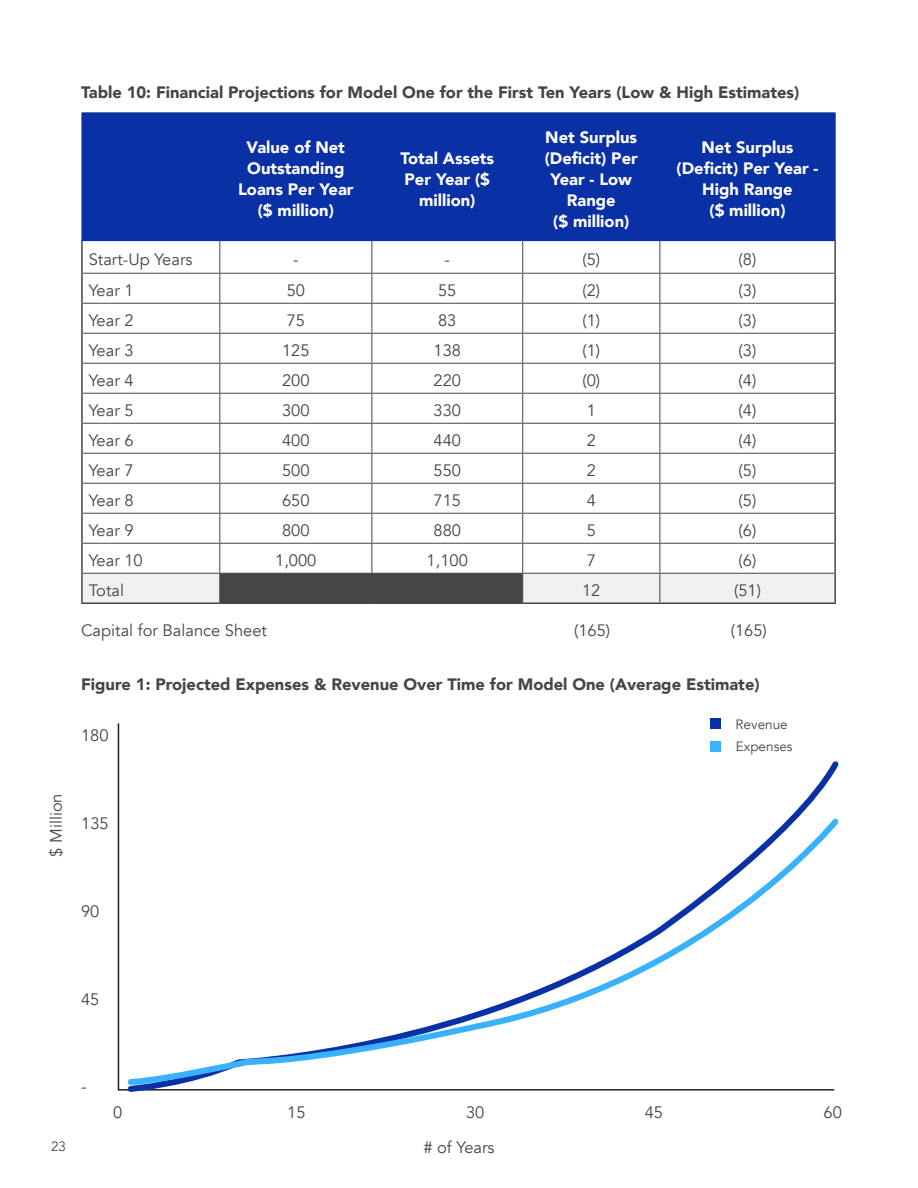
<style>
.page{position:relative;width:918px;height:1188px;background:#fff}
.page>*{position:absolute;margin:0;border:0;box-sizing:border-box;transform-origin:0 0}
.body{font:16.5px "Avenir";color:#454545}
.body-2{font:900 16.5px/21px "Avenir";color:#fff;text-align:center}
.body-3{font:900 16.5px "Avenir";color:#454545}
.body-4{font:13.5px "Avenir";color:#454545}
</style>
<div class="page">
<div style="left:710px;top:718px;width:11px;height:11px;background:#0a30a6"></div>
<svg style="left:117px;top:723px;width:604px;height:368px"></svg>
<svg style="left:123px;top:756px;width:716px;height:336px"></svg>
<svg style="left:124px;top:816px;width:715px;height:272px"></svg>
<div style="left:83px;top:113px;width:752px;height:127px;background:#0a30a6"></div>
<svg style="left:83px;top:241px;width:751px;height:32px"></svg>
<hr style="left:82px;top:113px;width:1px;height:127px;background:#0a30a6">
<hr style="left:219px;top:113px;width:1px;height:127px;background:#0a30a6">
<hr style="left:372px;top:113px;width:1px;height:127px;background:#0a30a6">
<hr style="left:522px;top:113px;width:1px;height:127px;background:#0a30a6">
<hr style="left:660px;top:113px;width:1px;height:127px;background:#0a30a6">
<hr style="left:835px;top:113px;width:1px;height:127px;background:#0a30a6">
<hr style="left:219px;top:241px;width:1px;height:32px;background:#454545">
<hr style="left:372px;top:241px;width:1px;height:32px;background:#454545">
<hr style="left:522px;top:241px;width:1px;height:32px;background:#454545">
<hr style="left:660px;top:241px;width:1px;height:32px;background:#454545">
<hr style="left:83px;top:273px;width:137px;height:1px;background:#454545">
<hr style="left:220px;top:273px;width:152px;height:1px;background:#454545">
<hr style="left:372px;top:273px;width:151px;height:1px;background:#454545">
<hr style="left:523px;top:273px;width:137px;height:1px;background:#454545">
<hr style="left:660px;top:273px;width:174px;height:1px;background:#454545">
<svg style="left:83px;top:274px;width:751px;height:328px"></svg>
<hr style="left:82px;top:112px;width:138px;height:1px;background:#0a30a6">
<hr style="left:220px;top:112px;width:152px;height:1px;background:#0a30a6">
<hr style="left:372px;top:112px;width:151px;height:1px;background:#0a30a6">
<hr style="left:523px;top:112px;width:137px;height:1px;background:#0a30a6">
<hr style="left:660px;top:112px;width:176px;height:1px;background:#0a30a6">
<hr style="left:81px;top:240px;width:139px;height:1px;background:#0a30a6">
<hr style="left:220px;top:240px;width:152px;height:1px;background:#0a30a6">
<hr style="left:372px;top:240px;width:151px;height:1px;background:#0a30a6">
<hr style="left:523px;top:240px;width:137px;height:1px;background:#0a30a6">
<hr style="left:660px;top:240px;width:176px;height:1px;background:#0a30a6">
<hr style="left:81px;top:241px;width:2px;height:32px;background:#454545">
<hr style="left:834px;top:241px;width:2px;height:32px;background:#454545">
<hr style="left:81px;top:273px;width:2px;height:30px;background:#454545">
<hr style="left:834px;top:273px;width:2px;height:30px;background:#454545">
<hr style="left:81px;top:303px;width:2px;height:30px;background:#454545">
<hr style="left:834px;top:303px;width:2px;height:30px;background:#454545">
<hr style="left:81px;top:333px;width:2px;height:30px;background:#454545">
<hr style="left:834px;top:333px;width:2px;height:30px;background:#454545">
<hr style="left:81px;top:363px;width:2px;height:30px;background:#454545">
<hr style="left:834px;top:363px;width:2px;height:30px;background:#454545">
<hr style="left:81px;top:393px;width:2px;height:30px;background:#454545">
<hr style="left:834px;top:393px;width:2px;height:30px;background:#454545">
<hr style="left:81px;top:423px;width:2px;height:30px;background:#454545">
<hr style="left:834px;top:423px;width:2px;height:30px;background:#454545">
<hr style="left:81px;top:453px;width:2px;height:30px;background:#454545">
<hr style="left:834px;top:453px;width:2px;height:30px;background:#454545">
<hr style="left:81px;top:483px;width:2px;height:30px;background:#454545">
<hr style="left:834px;top:483px;width:2px;height:30px;background:#454545">
<hr style="left:81px;top:513px;width:2px;height:30px;background:#454545">
<hr style="left:834px;top:513px;width:2px;height:30px;background:#454545">
<hr style="left:81px;top:543px;width:2px;height:30px;background:#454545">
<hr style="left:834px;top:543px;width:2px;height:30px;background:#454545">
<hr style="left:81px;top:573px;width:2px;height:29px;background:#454545">
<hr style="left:834px;top:573px;width:2px;height:29px;background:#454545">
<hr style="left:81px;top:602px;width:139px;height:2px;background:#454545">
<hr style="left:220px;top:602px;width:152px;height:2px;background:#454545">
<hr style="left:372px;top:602px;width:151px;height:2px;background:#454545">
<hr style="left:523px;top:602px;width:137px;height:2px;background:#454545">
<hr style="left:660px;top:602px;width:176px;height:2px;background:#454545">
<p class="body" style="left:46px;top:857px;width:65px;rotate:-90deg">$ Million</p>
<p class="body-3" style="left:81px;top:78px;width:720px">Table 10: Financial Projections for Model One for the First Ten Years (Low &amp; High Estimates)</p>
<p class="body-2" style="left:238px;top:137px;width:117px">Value of Net<br>Outstanding<br>Loans Per Year ($ million)</p>
<p class="body-2" style="left:400px;top:147px;width:95px">Total Assets<br>Per Year ($ million)</p>
<p class="body-2" style="left:545px;top:126px;width:95px">Net Surplus (Deficit) Per<br>Year - Low<br>Range</p>
<p class="body-2" style="left:553px;top:210px;width:78px">($ million)</p>
<p class="body-2" style="left:677px;top:137px;width:144px">Net Surplus (Deficit) Per Year -<br>High Range</p>
<p class="body-2" style="left:709px;top:200px;width:78px">($ million)</p>
<p class="body" style="left:89px;top:250px;width:105px">Start-Up Years</p>
<p class="body" style="left:293px;top:250px;width:7px">-</p>
<p class="body" style="left:445px;top:250px;width:7px">-</p>
<p class="body" style="left:582px;top:250px;width:19px">(5)</p>
<p class="body" style="left:739px;top:250px;width:19px">(8)</p>
<p class="body" style="left:89px;top:281px;width:46px">Year 1</p>
<p class="body" style="left:287px;top:281px;width:20px">50</p>
<p class="body" style="left:438px;top:281px;width:20px">55</p>
<p class="body" style="left:582px;top:281px;width:19px">(2)</p>
<p class="body" style="left:739px;top:281px;width:19px">(3)</p>
<p class="body" style="left:89px;top:311px;width:46px">Year 2</p>
<p class="body" style="left:287px;top:311px;width:20px">75</p>
<p class="body" style="left:438px;top:311px;width:20px">83</p>
<p class="body" style="left:582px;top:311px;width:19px">(1)</p>
<p class="body" style="left:739px;top:311px;width:19px">(3)</p>
<p class="body" style="left:89px;top:341px;width:46px">Year 3</p>
<p class="body" style="left:282px;top:341px;width:29px">125</p>
<p class="body" style="left:434px;top:341px;width:29px">138</p>
<p class="body" style="left:582px;top:341px;width:19px">(1)</p>
<p class="body" style="left:739px;top:341px;width:19px">(3)</p>
<p class="body" style="left:89px;top:371px;width:46px">Year 4</p>
<p class="body" style="left:282px;top:371px;width:29px">200</p>
<p class="body" style="left:434px;top:371px;width:29px">220</p>
<p class="body" style="left:582px;top:371px;width:19px">(0)</p>
<p class="body" style="left:739px;top:371px;width:19px">(4)</p>
<p class="body" style="left:89px;top:401px;width:46px">Year 5</p>
<p class="body" style="left:282px;top:401px;width:29px">300</p>
<p class="body" style="left:434px;top:401px;width:29px">330</p>
<p class="body" style="left:587px;top:401px;width:11px">1</p>
<p class="body" style="left:739px;top:401px;width:19px">(4)</p>
<p class="body" style="left:89px;top:431px;width:46px">Year 6</p>
<p class="body" style="left:282px;top:431px;width:29px">400</p>
<p class="body" style="left:434px;top:431px;width:29px">440</p>
<p class="body" style="left:587px;top:431px;width:11px">2</p>
<p class="body" style="left:739px;top:431px;width:19px">(4)</p>
<p class="body" style="left:89px;top:461px;width:46px">Year 7</p>
<p class="body" style="left:282px;top:461px;width:29px">500</p>
<p class="body" style="left:434px;top:461px;width:29px">550</p>
<p class="body" style="left:587px;top:461px;width:11px">2</p>
<p class="body" style="left:739px;top:461px;width:19px">(5)</p>
<p class="body" style="left:89px;top:491px;width:46px">Year 8</p>
<p class="body" style="left:282px;top:491px;width:29px">650</p>
<p class="body" style="left:434px;top:491px;width:29px">715</p>
<p class="body" style="left:587px;top:491px;width:11px">4</p>
<p class="body" style="left:739px;top:491px;width:19px">(5)</p>
<p class="body" style="left:89px;top:521px;width:46px">Year 9</p>
<p class="body" style="left:282px;top:521px;width:29px">800</p>
<p class="body" style="left:434px;top:521px;width:29px">880</p>
<p class="body" style="left:587px;top:521px;width:11px">5</p>
<p class="body" style="left:739px;top:521px;width:19px">(6)</p>
<p class="body" style="left:89px;top:551px;width:56px">Year 10</p>
<p class="body" style="left:275px;top:551px;width:43px">1,000</p>
<p class="body" style="left:427px;top:551px;width:43px">1,100</p>
<p class="body" style="left:587px;top:551px;width:11px">7</p>
<p class="body" style="left:739px;top:551px;width:19px">(6)</p>
<p class="body" style="left:89px;top:581px;width:37px">Total</p>
<p class="body" style="left:582px;top:581px;width:20px">12</p>
<p class="body" style="left:734px;top:581px;width:28px">(51)</p>
<p class="body" style="left:81px;top:620px;width:188px">Capital for Balance Sheet</p>
<p class="body" style="left:574px;top:620px;width:38px">(165)</p>
<p class="body" style="left:731px;top:620px;width:38px">(165)</p>
<p class="body-3" style="left:81px;top:670px;width:680px">Figure 1: Projected Expenses &amp; Revenue Over Time for Model One (Average Estimate)</p>
<p class="body" style="left:81px;top:725px;width:29px">180</p>
<p class="body" style="left:81px;top:813px;width:29px">135</p>
<p class="body-4" style="left:736px;top:716px;width:54px">Revenue</p>
<p class="body-4" style="left:736px;top:739px;width:58px">Expenses</p>
<p class="body" style="left:81px;top:901px;width:20px">90</p>
<p class="body" style="left:81px;top:989px;width:20px">45</p>
<p class="body" style="left:81px;top:1077px;width:7px">-</p>
<p class="body-4" style="left:51px;top:1138px;width:17px">23</p>
<p class="body" style="left:113px;top:1102px;width:11px">0</p>
<p class="body" style="left:287px;top:1102px;width:20px">15</p>
<p class="body" style="left:466px;top:1102px;width:20px">30</p>
<p class="body" style="left:645px;top:1102px;width:20px">45</p>
<p class="body" style="left:824px;top:1102px;width:20px">60</p>
<p class="body" style="left:423px;top:1137px;width:73px"># of Years</p>
</div>
